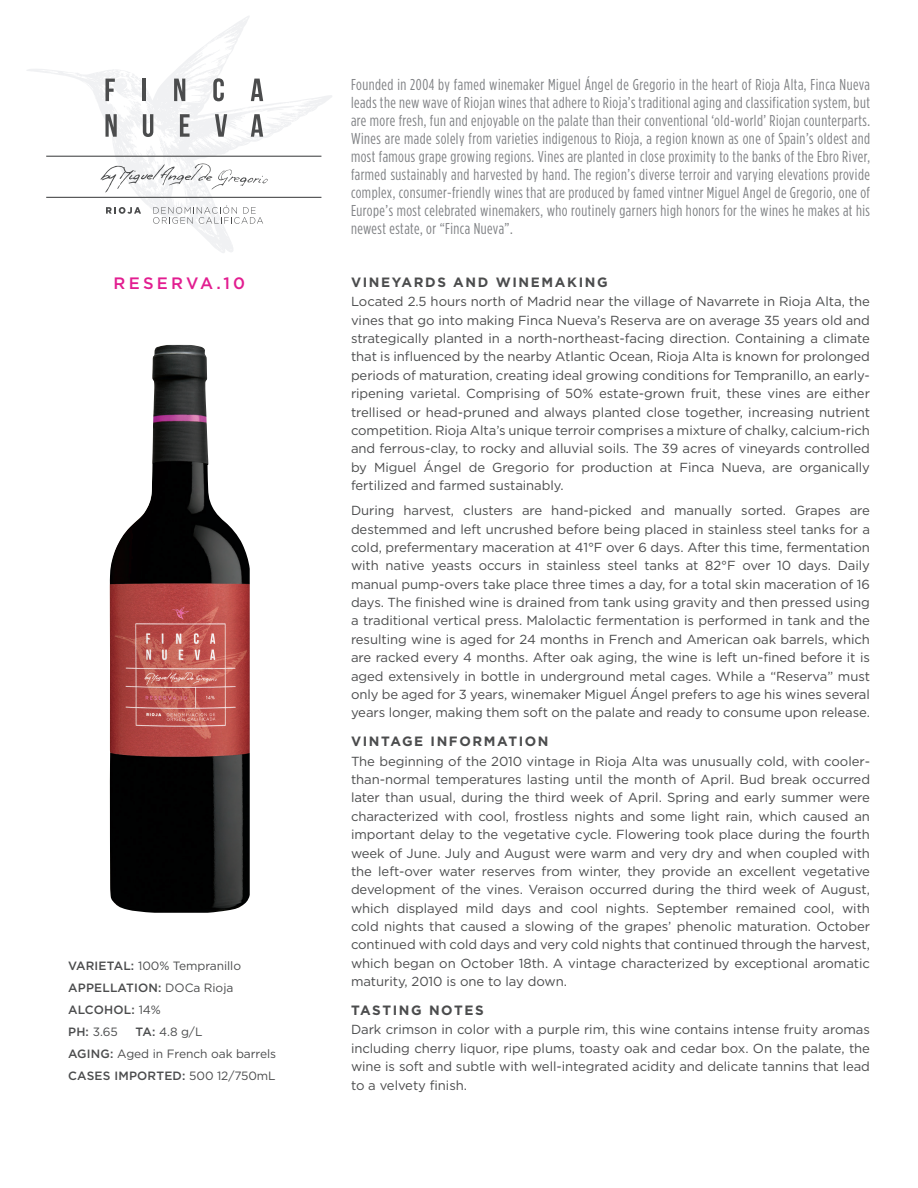
<style>
.page{position:relative;width:918px;height:1188px;background:#fff}
.page>*{position:absolute;margin:0;border:0;box-sizing:border-box;transform-origin:0 0}
.t1{font:500 16.5px "Gotham HTF";letter-spacing:.2em;color:#e21d90}
.t2{font:15.75px/18px "Gotham Condensed";letter-spacing:.03em;color:#808285;text-align:justify}
.t3{font:700 13.5px "Gotham HTF";letter-spacing:.12em;color:#4b4c4d}
.t4{font:13.2px/18.3px "Gotham HTF";letter-spacing:-.005em;color:#4b4c4d;text-align:justify}
.t5{font:500 12px/21.9px "Gotham HTF";letter-spacing:.015em;color:#4b4c4d}
.t6{font:12px/21.9px "Gotham HTF";letter-spacing:-.005em;color:#4b4c4d;text-align:center}
.s1{font-weight:400}
.s2{font-weight:500}
</style>
<div class="page">
<img style="left:110px;top:345px;width:140px;height:568px">
<svg style="left:27px;top:16px;width:305px;height:237px"></svg>
<svg style="left:105px;top:79px;width:10px;height:22px"></svg>
<hr style="left:142px;top:79px;width:4px;height:22px;background:#4b4c4d">
<svg style="left:174px;top:79px;width:11px;height:22px"></svg>
<svg style="left:213px;top:78px;width:11px;height:23px"></svg>
<svg style="left:251px;top:79px;width:12px;height:22px"></svg>
<svg style="left:105px;top:114px;width:12px;height:23px"></svg>
<svg style="left:143px;top:114px;width:10px;height:23px"></svg>
<svg style="left:180px;top:114px;width:10px;height:23px"></svg>
<svg style="left:215px;top:114px;width:12px;height:23px"></svg>
<svg style="left:251px;top:114px;width:12px;height:23px"></svg>
<svg style="left:101px;top:163px;width:167px;height:29px"></svg>
<hr style="left:46px;top:156px;width:275px;height:1px;background:#4b4c4d">
<hr style="left:46px;top:197px;width:275px;height:1px;background:#4b4c4d">
<svg style="left:153px;top:205px;width:110px;height:19px"></svg>
<svg style="left:106px;top:207px;width:35px;height:7px"></svg>
<p class="t2" style="left:351px;top:75px;width:521px">Founded in 2004 by famed winemaker Miguel Ángel de Gregorio in the heart of Rioja Alta, Finca Nueva leads the new wave of Riojan wines that adhere to Rioja’s traditional aging and classification system, but are more fresh, fun and enjoyable on the palate than their conventional ‘old-world’ Riojan counterparts.<br>Wines are made solely from varieties indigenous to Rioja, a region known as one of Spain’s oldest and most famous grape growing regions. Vines are planted in close proximity to the banks of the Ebro River, farmed sustainably and harvested by hand. The region’s diverse terroir and varying elevations provide complex, consumer-friendly wines that are produced by famed vintner Miguel Angel de Gregorio, one of Europe’s most celebrated winemakers, who routinely garners high honors for the wines he makes at his newest estate, or “Finca Nueva”.</p>
<p class="t1" style="left:114px;top:274px;width:133px">RESERVA.10</p>
<p class="t3" style="left:351px;top:274px;width:258px">VINEYARDS AND WINEMAKING</p>
<p class="t4" style="left:351px;top:292px;width:521px">Located 2.5 hours north of Madrid near the village of Navarrete in Rioja Alta, the vines that go into making Finca Nueva’s Reserva are on average 35 years old and strategically planted in a north-northeast-facing direction. Containing a climate that is influenced by the nearby Atlantic Ocean, Rioja Alta is known for prolonged periods of maturation, creating ideal growing conditions for Tempranillo, an early&shy;ripening varietal. Comprising of 50% estate-grown fruit, these vines are either trellised or head-pruned and always planted close together, increasing nutrient competition. Rioja Alta’s unique terroir comprises a mixture of chalky, calcium-rich and ferrous-clay, to rocky and alluvial soils. The 39 acres of vineyards controlled by Miguel Ángel de Gregorio for production at Finca Nueva, are organically fertilized and farmed sustainably.</p>
<p class="t4" style="left:351px;top:501px;width:521px">During harvest, clusters are hand-picked and manually sorted. Grapes are destemmed and left uncrushed before being placed in stainless steel tanks for a cold, prefermentary maceration at 41°F over 6 days. After this time, fermentation with native yeasts occurs in stainless steel tanks at 82°F over 10 days. Daily manual pump-overs take place three times a day, for a total skin maceration of 16 days. The finished wine is drained from tank using gravity and then pressed using a traditional vertical press. Malolactic fermentation is performed in tank and the resulting wine is aged for 24 months in French and American oak barrels, which are racked every 4 months. After oak aging, the wine is left un-fined before it is aged extensively in bottle in underground metal cages. While a “Reserva” must only be aged for 3 years, winemaker Miguel Ángel prefers to age his wines several years longer, making them soft on the palate and ready to consume upon release.</p>
<p class="t3" style="left:351px;top:734px;width:199px">VINTAGE INFORMATION</p>
<p class="t4" style="left:351px;top:752px;width:521px">The beginning of the 2010 vintage in Rioja Alta was unusually cold, with cooler&shy;than-normal temperatures lasting until the month of April. Bud break occurred later than usual, during the third week of April. Spring and early summer were characterized with cool, frostless nights and some light rain, which caused an important delay to the vegetative cycle. Flowering took place during the fourth week of June. July and August were warm and very dry and when coupled with the left-over water reserves from winter, they provide an excellent vegetative development of the vines. Veraison occurred during the third week of August, which displayed mild days and cool nights. September remained cool, with cold nights that caused a slowing of the grapes’ phenolic maturation. October continued with cold days and very cold nights that continued through the harvest, which began on October 18th. A vintage characterized by exceptional aromatic maturity, 2010 is one to lay down.</p>
<p class="t3" style="left:351px;top:1002px;width:134px">TASTING NOTES</p>
<p class="t4" style="left:351px;top:1020px;width:521px">Dark crimson in color with a purple rim, this wine contains intense fruity aromas including cherry liquor, ripe plums, toasty oak and cedar box. On the palate, the wine is soft and subtle with well-integrated acidity and delicate tannins that lead to a velvety finish.</p>
<p class="t5" style="left:68px;top:955px;width:174px">VARIETAL: <span class="s1">100% Tempranillo<br></span>APPELLATION: <span class="s1">DOCa Rioja<br></span>ALCOHOL: <span class="s1">14%<br></span>PH: <span class="s1">3.65</span></p>
<p class="t6" style="left:68px;top:1021px;width:210px"><span class="s2">TA:</span> 4.8 g/L<br><span class="s2">AGING:</span> Aged in French oak barrels<br><span class="s2">CASES IMPORTED:</span> 500 12/750mL</p>
</div>
